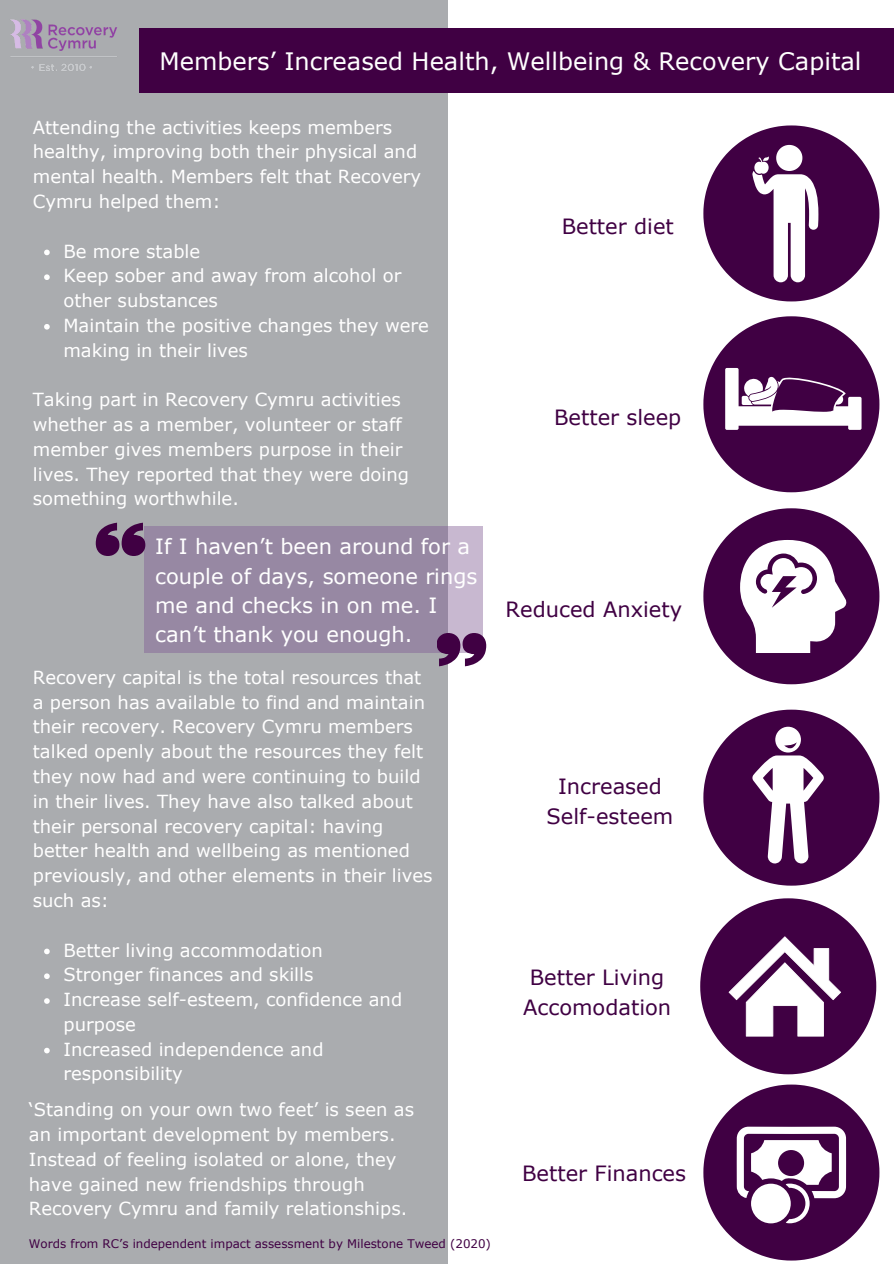
<style>
.page{position:relative;width:894px;height:1264px;background:#fff}
.page>*{position:absolute;margin:0;border:0;box-sizing:border-box;transform-origin:0 0}
.t1{font:24px "Verdana";color:#fff}
.t2{font:21px/29.2px "Verdana";color:#400043;text-align:center}
.t3{font:21px/29.2px "Verdana";color:#fff}
.t4{font:18px/24.8px "Verdana";color:#fff}
.t5{font:11.85px "Verdana";color:#400043}
</style>
<div class="page">
<div style="left:0;top:0;width:448px;height:1263px;background:#aaacaf"></div>
<svg style="left:145px;top:526px;width:338px;height:127px;fill:#9788a3"></svg>
<div style="left:139px;top:28px;width:754px;height:64px;background:#400043"></div>
<svg style="left:703px;top:316px;width:176px;height:176px"></svg>
<svg style="left:703px;top:508px;width:176px;height:176px"></svg>
<svg style="left:703px;top:709px;width:176px;height:176px"></svg>
<svg style="left:703px;top:125px;width:176px;height:176px"></svg>
<svg style="left:700px;top:898px;width:176px;height:176px"></svg>
<svg style="left:703px;top:1084px;width:176px;height:176px"></svg>
<svg style="left:44px;top:948px;width:6px;height:6px"></svg>
<svg style="left:44px;top:973px;width:6px;height:6px"></svg>
<svg style="left:44px;top:998px;width:6px;height:5px"></svg>
<svg style="left:44px;top:1047px;width:6px;height:6px"></svg>
<svg style="left:96px;top:522px;width:49px;height:34px"></svg>
<svg style="left:437px;top:633px;width:49px;height:33px"></svg>
<svg style="left:44px;top:249px;width:6px;height:6px"></svg>
<svg style="left:44px;top:274px;width:6px;height:6px"></svg>
<svg style="left:44px;top:324px;width:6px;height:5px"></svg>
<img style="left:10px;top:19px;width:107px;height:52px">
<p class="t1" style="left:159px;top:46px;width:703px">Members’ Increased Health, Wellbeing &amp; Recovery Capital</p>
<p class="t4" style="left:33px;top:114px;width:390px">Attending the activities keeps members healthy, improving both their physical and mental health. Members felt that Recovery Cymru helped them:</p>
<p class="t4" style="left:63px;top:238px;width:138px">Be more stable</p>
<p class="t4" style="left:63px;top:263px;width:339px">Keep sober and away from alcohol or other substances</p>
<p class="t4" style="left:63px;top:312px;width:367px">Maintain the positive changes they were making in their lives</p>
<p class="t4" style="left:33px;top:386px;width:377px">Taking part in Recovery Cymru activities whether as a member, volunteer or staff member gives members purpose in their lives. They reported that they were doing something worthwhile.</p>
<p class="t3" style="left:155px;top:531px;width:323px">If I haven’t been around for a couple of days, someone rings me and checks in on me. I can’t thank you enough.</p>
<p class="t4" style="left:33px;top:664px;width:401px">Recovery capital is the total resources that a person has available to find and maintain their recovery. Recovery Cymru members talked openly about the resources they felt they now had and were continuing to build in their lives. They have also talked about their personal recovery capital: having better health and wellbeing as mentioned previously, and other elements in their lives such as:</p>
<p class="t4" style="left:63px;top:937px;width:261px">Better living accommodation</p>
<p class="t4" style="left:63px;top:961px;width:251px">Stronger finances and skills</p>
<p class="t4" style="left:63px;top:986px;width:340px">Increase self-esteem, confidence and purpose</p>
<p class="t4" style="left:63px;top:1036px;width:261px">Increased independence and responsibility</p>
<p class="t4" style="left:29px;top:1096px;width:386px">‘Standing on your own two feet’ is seen as</p>
<p class="t4" style="left:29px;top:1121px;width:368px">an important development by members.</p>
<p class="t4" style="left:29px;top:1146px;width:369px">Instead of feeling isolated or alone, they</p>
<p class="t4" style="left:29px;top:1171px;width:337px">have gained new friendships through</p>
<p class="t4" style="left:29px;top:1195px;width:380px">Recovery Cymru and family relationships.</p>
<p class="t5" style="left:29px;top:1235px;width:463px">Words from RC’s independent impact assessment by Milestone Tweed (2020)</p>
<p class="t2" style="left:561px;top:211px;width:113px">Better diet</p>
<p class="t2" style="left:554px;top:402px;width:129px">Better sleep</p>
<p class="t2" style="left:505px;top:593px;width:178px">Reduced Anxiety</p>
<p class="t2" style="left:546px;top:771px;width:128px">Increased<br>Self-esteem</p>
<p class="t2" style="left:523px;top:962px;width:149px">Better Living<br>Accomodation</p>
<p class="t2" style="left:522px;top:1157px;width:165px">Better Finances</p>
</div>
